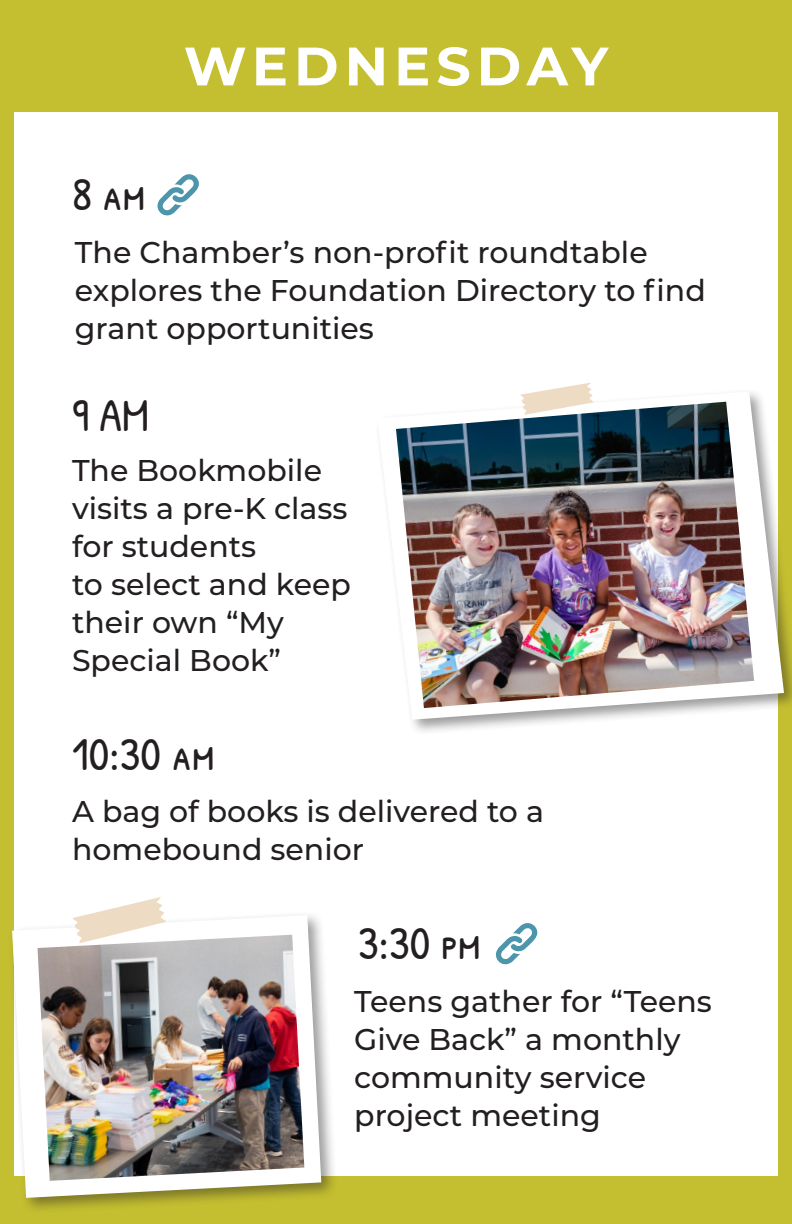
<style>
.page{position:relative;width:792px;height:1224px;background:#fff}
.page>*{position:absolute;margin:0;border:0;box-sizing:border-box;transform-origin:0 0}
.t1{font:700 54px "Montserrat";letter-spacing:.11em;color:#fff}
.t2{font:46px "Patrick Hand SC";color:#231f20}
.t3{font:500 30px/38px "Montserrat";color:#231f20}
</style>
<div class="page">
<svg style="left:495px;top:923px;width:43px;height:42px"></svg>
<svg style="left:157px;top:174px;width:42px;height:42px"></svg>
<div style="left:0;top:10px;width:14px;height:1214px;background:#c4bf30"></div>
<div style="left:778px;top:10px;width:14px;height:1214px;background:#c4bf30"></div>
<div style="left:0;top:0;width:792px;height:112px;background:#c4bf30"></div>
<div style="left:0;top:1176px;width:792px;height:48px;background:#c4bf30"></div>
<div style="left:374px;top:388px;width:418px;height:348px;background:#231f20;opacity:.45"></div>
<svg style="left:377px;top:392px;width:407px;height:328px"></svg>
<svg style="left:521px;top:383px;width:73px;height:19px"></svg>
<img style="left:396px;top:402px;width:358px;height:306px">
<div style="left:8px;top:911px;width:330px;height:303px;background:#231f20;opacity:.45"></div>
<svg style="left:12px;top:915px;width:309px;height:283px"></svg>
<img style="left:38px;top:935px;width:266px;height:246px">
<svg style="left:73px;top:897px;width:94px;height:46px"></svg>
<p class="t2" style="left:72px;top:162px;width:74px">8 am</p>
<p class="t1" style="left:184px;top:27px;width:426px">WEDNESDAY</p>
<p class="t3" style="left:75px;top:232px;width:632px">The Chamber’s non-profit roundtable explores the Foundation Directory to find grant opportunities</p>
<p class="t2" style="left:72px;top:383px;width:79px">9 AM</p>
<p class="t3" style="left:72px;top:451px;width:277px">The Bookmobile visits a pre-K class for students</p>
<p class="t3" style="left:72px;top:565px;width:280px">to select and keep their own “My<br>Special Book”</p>
<p class="t2" style="left:72px;top:722px;width:144px">10:30 am</p>
<p class="t3" style="left:72px;top:791px;width:473px">A bag of books is delivered to a homebound senior</p>
<p class="t2" style="left:358px;top:911px;width:124px">3:30 pm</p>
<p class="t3" style="left:354px;top:981px;width:359px">Teens gather for “Teens<br>Give Back” a monthly community service project meeting</p>
</div>
